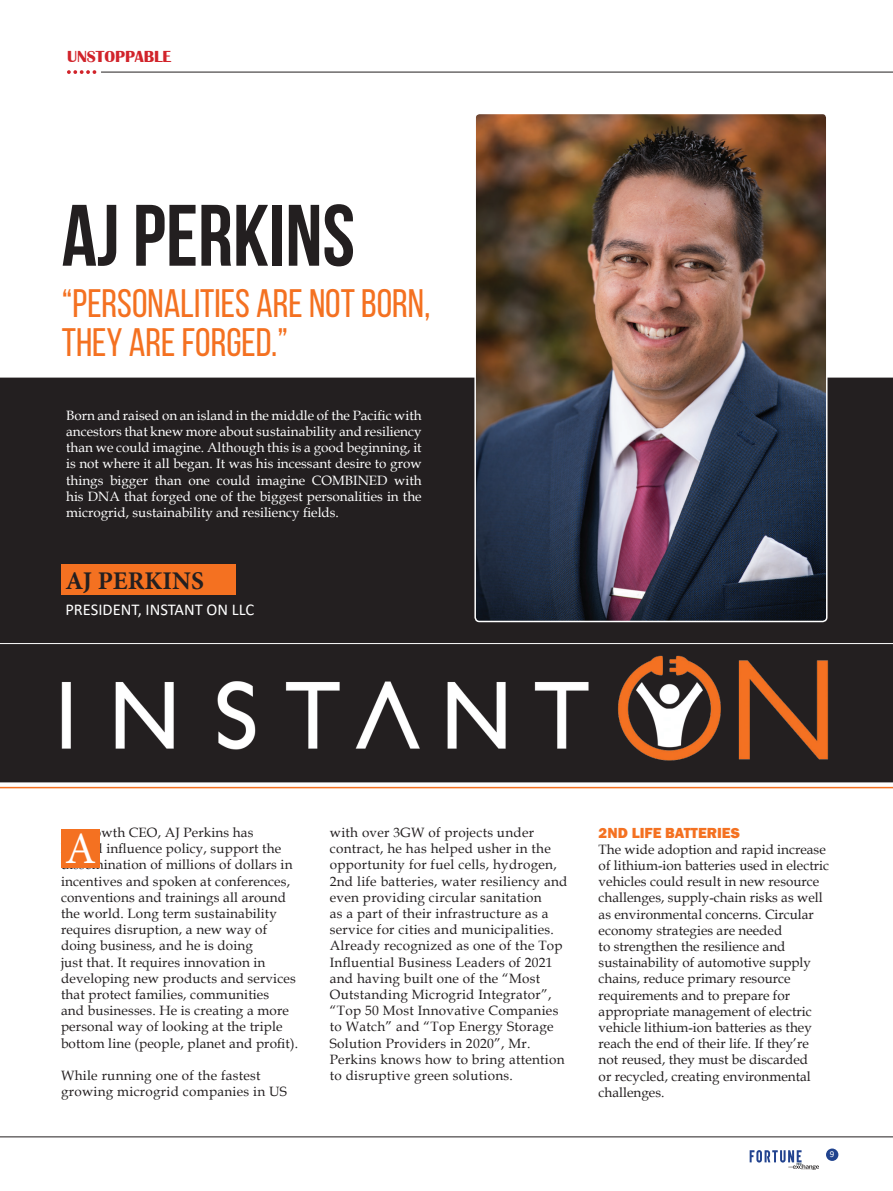
<style>
.page{position:relative;width:893px;height:1191px;background:#fff}
.page>*{position:absolute;margin:0;border:0;box-sizing:border-box;transform-origin:0 0}
.t1{font:700 86.85px "Bebas Neue";color:#231f20}
.t2{font:44.7px "Minion Pro";color:#fff}
.t3{font:39.75px/38.7px "Bebas Neue";color:#f47121}
.t4{font:700 25.5px "Minion Pro";color:#231f20}
.t5{font:16.5px "Calibri";color:#fff}
.t6{font:700 16.5px "Britannic";color:#d1232a}
.t7{font:800 15px "Franklin Gothic";color:#f47121}
.t8{font:13.5px/16.2px "Book Antiqua";letter-spacing:.01em;color:#231f20}
.t9{font:13.5px/16.2px "Book Antiqua";color:#fff;text-align:justify}
.t10{font:9px "Calibri";color:#fff}
</style>
<div class="page">
<hr style="left:0;top:1136px;width:893px;height:1px;background:#231f20">
<div style="left:826px;top:1148px;width:12px;height:12px;background:#20438e;border-radius:50%"></div>
<svg style="left:750px;top:1150px;width:69px;height:20px"></svg>
<hr style="left:101px;top:72px;width:792px;height:1px;background:#231f20">
<svg style="left:67px;top:70px;width:29px;height:4px"></svg>
<div style="left:0;top:377px;width:893px;height:405px;background:#231f20"></div>
<img style="left:477px;top:116px;width:350px;height:505px">
<div style="left:474px;top:113px;width:353px;height:509px;border:2px solid #fff;border-radius:4px"></div>
<img style="left:25px;top:637px;width:841px;height:152px">
<hr style="left:0;top:643px;width:893px;height:1px;background:#fff">
<hr style="left:0;top:787px;width:893px;height:1px;background:#f47121">
<div style="left:61px;top:829px;width:39px;height:39px;background:#f47121"></div>
<div style="left:62px;top:564px;width:174px;height:31px;background:#f47121"></div>
<p class="t6" style="left:67px;top:48px;width:106px">UNSTOPPABLE</p>
<h1 class="t1" style="left:62px;top:188px;width:295px">AJ PERKINS</h1>
<h3 class="t3" style="left:62px;top:284px;width:370px">“PERSONALITIES ARE NOT BORN,<br>THEY ARE FORGED.”</h3>
<p class="t9" style="left:66px;top:407px;width:357px">Born and raised on an island in the middle of the Pacific with ancestors that knew more about sustainability and resiliency than we could imagine. Although this is a good beginning, it is not where it all began. It was his incessant desire to grow things bigger than one could imagine COMBINED with his DNA that forged one of the biggest personalities in the microgrid, sustainability and resiliency fields.</p>
<h3 class="t4" style="left:65px;top:563px;width:140px">AJ PERKINS</h3>
<p class="t5" style="left:65px;top:598px;width:190px">PRESIDENT, INSTANT ON LLC</p>
<p class="t8" style="left:61px;top:824px;width:239px">s a growth CEO, AJ Perkins has helped influence policy, support the dissemination of millions of dollars in incentives and spoken at conferences, conventions and trainings all around the world. Long term sustainability requires disruption, a new way of doing business, and he is doing<br>just that. It requires innovation in developing new products and services that protect families, communities<br>and businesses. He is creating a more personal way of looking at the triple bottom line (people, planet and profit).</p>
<p class="t8" style="left:61px;top:1067px;width:227px">While running one of the fastest growing microgrid companies in US</p>
<h2 class="t2" style="left:65px;top:818px;width:32px">A</h2>
<p class="t8" style="left:330px;top:824px;width:239px">with over 3GW of projects under contract, he has helped usher in the opportunity for fuel cells, hydrogen, 2nd life batteries, water resiliency and even providing circular sanitation<br>as a part of their infrastructure as a service for cities and municipalities.<br>Already recognized as one of the Top Influential Business Leaders of 2021 and having built one of the “Most Outstanding Microgrid Integrator”, “Top 50 Most Innovative Companies to Watch” and “Top Energy Storage Solution Providers in 2020”, Mr.<br>Perkins knows how to bring attention to disruptive green solutions.</p>
<p class="t7" style="left:599px;top:823px;width:143px">2ND LIFE BATTERIES</p>
<p class="t8" style="left:599px;top:840px;width:232px">The wide adoption and rapid increase of lithium-ion batteries used in electric vehicles could result in new resource challenges, supply-chain risks as well as environmental concerns. Circular economy strategies are needed<br>to strengthen the resilience and sustainability of automotive supply chains, reduce primary resource requirements and to prepare for appropriate management of electric vehicle lithium-ion batteries as they reach the end of their life. If they’re not reused, they must be discarded<br>or recycled, creating environmental challenges.</p>
<p class="t10" style="left:830px;top:1147px;width:6px">9</p>
</div>
